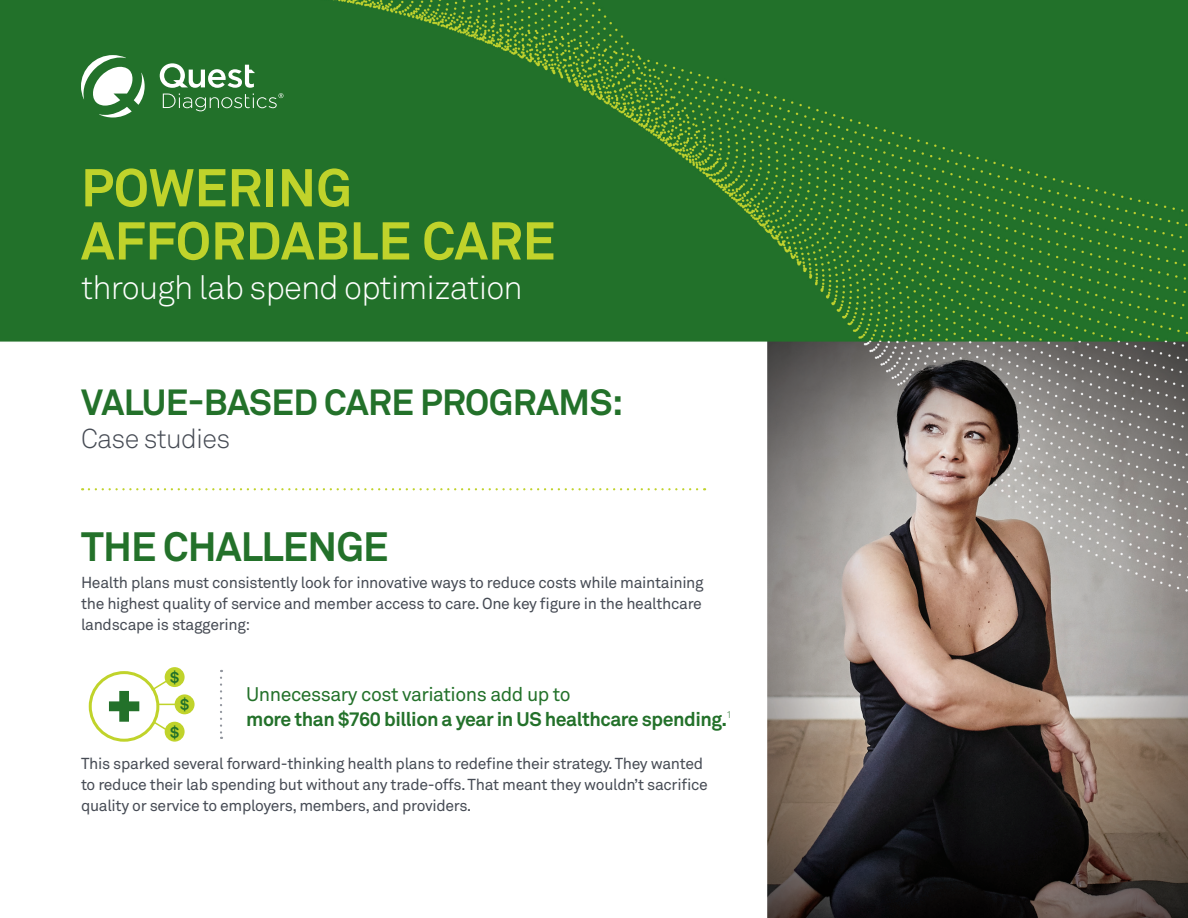
<style>
.page{position:relative;width:1188px;height:918px;background:#fff}
.page>*{position:absolute;margin:0;border:0;box-sizing:border-box;transform-origin:0 0}
.Page_Header{font:700 52.5px/53.1px "Akkurat Pro";color:#c0d32b}
.Section_Header{font:700 40.5px "Akkurat Pro";letter-spacing:-.02em;color:#23712a}
.Page_Header-2{font:700 36px "Akkurat Pro";letter-spacing:-.015em;color:#23712a}
.Page_Header-3{font:300 33px "Akkurat Pro";letter-spacing:-.025em;color:#fff}
.Page_Header-4{font:300 27px "Akkurat Pro";letter-spacing:-.025em;color:#464b54}
.Body_copy_green_inse{font:700 19.5px "Akkurat Pro";letter-spacing:-.025em;color:#23712a}
.Body_copy_green_inse-2{font:19.5px "Akkurat Pro";letter-spacing:-.025em;color:#23712a}
.Body_copy{font:15.75px/21px "Akkurat Pro";letter-spacing:-.02em;color:#464b54;text-align:justify}
.Body_copy-2{font:700 15.75px "Akkurat Pro";color:#23712a}
</style>
<div class="page">
<img style="left:0;top:0;width:1188px;height:918px">
<svg style="left:89px;top:488px;width:616px;height:2px"></svg>
<svg style="left:81px;top:55px;width:64px;height:63px"></svg>
<svg style="left:160px;top:63px;width:123px;height:48px;background:#508e56"></svg>
<svg style="left:220px;top:678px;width:2px;height:61px"></svg>
<svg style="left:109px;top:691px;width:30px;height:31px"></svg>
<div style="left:89px;top:671px;width:70px;height:71px;border:3px solid #c0d32b;border-radius:50%"></div>
<div style="left:165px;top:667px;width:20px;height:20px;background:#c0d32b;border-radius:50%"></div>
<div style="left:175px;top:694px;width:20px;height:20px;background:#c0d32b;border-radius:50%"></div>
<div style="left:165px;top:722px;width:20px;height:20px;background:#c0d32b;border-radius:50%"></div>
<svg style="left:150px;top:679px;width:19px;height:13px"></svg>
<svg style="left:151px;top:720px;width:20px;height:13px"></svg>
<svg style="left:158px;top:704px;width:17px;height:1px"></svg>
<p class="Page_Header" style="left:81px;top:161px;width:476px">POWERING<br>AFFORDABLE CARE</p>
<p class="Page_Header-3" style="left:81px;top:268px;width:443px">through lab spend optimization</p>
<p class="Page_Header-2" style="left:81px;top:380px;width:544px">VALUE-BASED CARE PROGRAMS:</p>
<p class="Page_Header-4" style="left:81px;top:423px;width:151px">Case studies</p>
<p class="Section_Header" style="left:81px;top:521px;width:309px">THE CHALLENGE</p>
<p class="Body_copy" style="left:81px;top:572px;width:624px">Health plans must consistently look for innovative ways to reduce costs while maintaining the highest quality of service and member access to care. One key figure in the healthcare landscape is staggering:</p>
<p class="Body_copy-2" style="left:170px;top:668px;width:10px">$</p>
<p class="Body_copy-2" style="left:180px;top:695px;width:10px">$</p>
<p class="Body_copy-2" style="left:170px;top:722px;width:10px">$</p>
<p class="Body_copy_green_inse-2" style="left:246px;top:683px;width:326px">Unnecessary cost variations add up to</p>
<p class="Body_copy_green_inse" style="left:246px;top:707px;width:487px">more than $760 billion a year in US healthcare spending.<sup>1</sup></p>
<p class="Body_copy" style="left:81px;top:753px;width:628px;text-align:left">This sparked several forward-thinking health plans to redefine their strategy. They wanted to reduce their lab spending but without any trade-offs. That meant they wouldn’t sacrifice quality or service to employers, members, and providers.</p>
</div>
